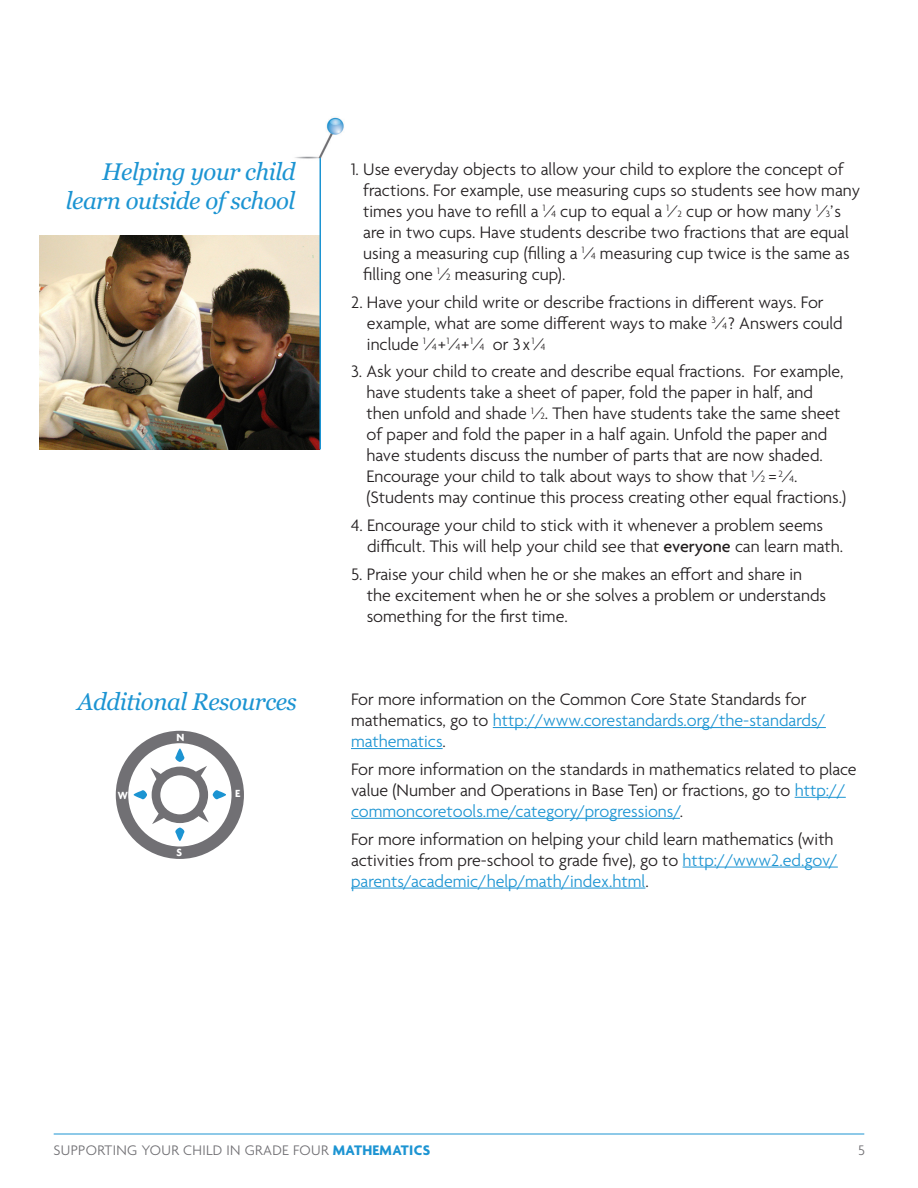
<style>
.page{position:relative;width:918px;height:1188px;background:#fff}
.page>*{position:absolute;margin:0;border:0;box-sizing:border-box;transform-origin:0 0}
.Call_Out{font:italic 24px/28.8px "Georgia";letter-spacing:-.02em;color:#1c94d2;text-align:right}
.Body_Copy{font:300 18px/21px "Agenda";color:#231f20}
.t1{font:300 15px "Agenda";letter-spacing:.02em;color:#717074}
.t2{font:700 11.25px "Agenda";color:#fff}
.s1{font-size:9.9px}
.s2{font-weight:500}
.s3{color:#1c94d2}
.s4{font-weight:700;color:#1c94d2}
</style>
<div class="page">
<img style="left:295px;top:117px;width:49px;height:43px">
<hr style="left:493px;top:727px;width:333px;height:1px;background:#1c94d2">
<hr style="left:351px;top:748px;width:92px;height:1px;background:#1c94d2">
<hr style="left:795px;top:797px;width:51px;height:1px;background:#1c94d2">
<hr style="left:351px;top:818px;width:329px;height:1px;background:#1c94d2">
<hr style="left:683px;top:867px;width:155px;height:1px;background:#1c94d2">
<hr style="left:351px;top:888px;width:294px;height:1px;background:#1c94d2">
<svg style="left:122px;top:737px;width:116px;height:116px"></svg>
<div style="left:116px;top:731px;width:128px;height:128px;border:12px solid #717074;border-radius:50%"></div>
<div style="left:156px;top:771px;width:48px;height:48px;background:#fff;border-radius:50%"></div>
<div style="left:152px;top:767px;width:56px;height:56px;border:9px solid #717074;border-radius:50%"></div>
<svg style="left:175px;top:749px;width:9px;height:13px"></svg>
<svg style="left:175px;top:828px;width:9px;height:13px"></svg>
<svg style="left:213px;top:790px;width:13px;height:9px"></svg>
<svg style="left:134px;top:790px;width:13px;height:9px"></svg>
<svg style="left:192px;top:766px;width:15px;height:14px"></svg>
<svg style="left:152px;top:810px;width:15px;height:14px"></svg>
<svg style="left:195px;top:808px;width:14px;height:15px"></svg>
<svg style="left:150px;top:767px;width:14px;height:15px"></svg>
<hr style="left:54px;top:1134px;width:810px;height:1px;background:#1c94d2">
<img style="left:39px;top:235px;width:281px;height:214px">
<hr style="left:320px;top:158px;width:1px;height:291px;background:#1c94d2">
<p class="Call_Out" style="left:66px;top:157px;width:231px">Helping your child learn outside of school</p>
<p class="Call_Out" style="left:78px;top:687px;width:221px">Additional Resources</p>
<p class="t2" style="left:176px;top:730px;width:9px">N</p>
<p class="t2" style="left:118px;top:789px;width:12px">W</p>
<p class="t2" style="left:235px;top:787px;width:7px">E</p>
<p class="t2" style="left:176px;top:845px;width:7px">S</p>
<p class="Body_Copy" style="left:363px;top:160px;width:499px;text-indent:-12px">1. Use everyday objects to allow your child to explore the concept of fractions. For example, use measuring cups so students see how many times you have to refill a <sup>1</sup>⁄<span class="s1">4</span> cup to equal a <sup>1</sup>⁄<span class="s1">2</span> cup or how many <sup>1</sup>⁄<span class="s1">3</span>’s are in two cups. Have students describe two fractions that are equal using a measuring cup (filling a <sup>1</sup>⁄<span class="s1">4</span> measuring cup twice is the same as filling one <sup>1</sup>⁄<span class="s1">2</span> measuring cup).</p>
<p class="Body_Copy" style="left:367px;top:292px;width:477px;text-indent:-16px">2. Have your child write or describe fractions in different ways. For example, what are some different ways to make <sup>3</sup>⁄<span class="s1">4</span> ? Answers could include <sup>1</sup>⁄<span class="s1">4</span>+<sup>1</sup>⁄<span class="s1">4</span>+<sup>1</sup>⁄<span class="s1">4</span> or 3x<sup>1</sup>⁄<span class="s1">4</span></p>
<p class="Body_Copy" style="left:366px;top:362px;width:481px;text-indent:-15px">3. Ask your child to create and describe equal fractions. For example, have students take a sheet of paper, fold the paper in half, and then unfold and shade <sup>1</sup>⁄<span class="s1">2</span>. Then have students take the same sheet of paper and fold the paper in a half again. Unfold the paper and have students discuss the number of parts that are now shaded.<br>Encourage your child to talk about ways to show that <sup>1</sup>⁄<span class="s1">2</span> = <sup>2</sup>⁄<span class="s1">4</span>. (Students may continue this process creating other equal fractions.)</p>
<p class="Body_Copy" style="left:367px;top:516px;width:478px;text-indent:-16px">4. Encourage your child to stick with it whenever a problem seems difficult. This will help your child see that <span class="s2">everyone</span> can learn math.</p>
<p class="Body_Copy" style="left:367px;top:565px;width:461px;text-indent:-16px">5. Praise your child when he or she makes an effort and share in the excitement when he or she solves a problem or understands something for the first time.</p>
<p class="Body_Copy" style="left:351px;top:690px;width:476px">For more information on the Common Core State Standards for mathematics, go to <span class="s3">http://www.corestandards.org/the-standards/ mathematics</span>.</p>
<p class="Body_Copy" style="left:351px;top:760px;width:507px">For more information on the standards in mathematics related to place value (Number and Operations in Base Ten) or fractions, go to <span class="s3">http:// commoncoretools.me/category/progressions/</span>.</p>
<p class="Body_Copy" style="left:351px;top:829px;width:488px">For more information on helping your child learn mathematics (with activities from pre-school to grade five), go to <span class="s3">http://www2.ed.gov/ parents/academic/help/math/index.html</span>.</p>
<p class="t1" style="left:54px;top:1142px;width:378px">SUPPORTING YOUR CHILD IN GRADE FOUR <span class="s4">MATHEMATICS</span></p>
<p class="t1" style="left:858px;top:1142px;width:8px">5</p>
</div>
